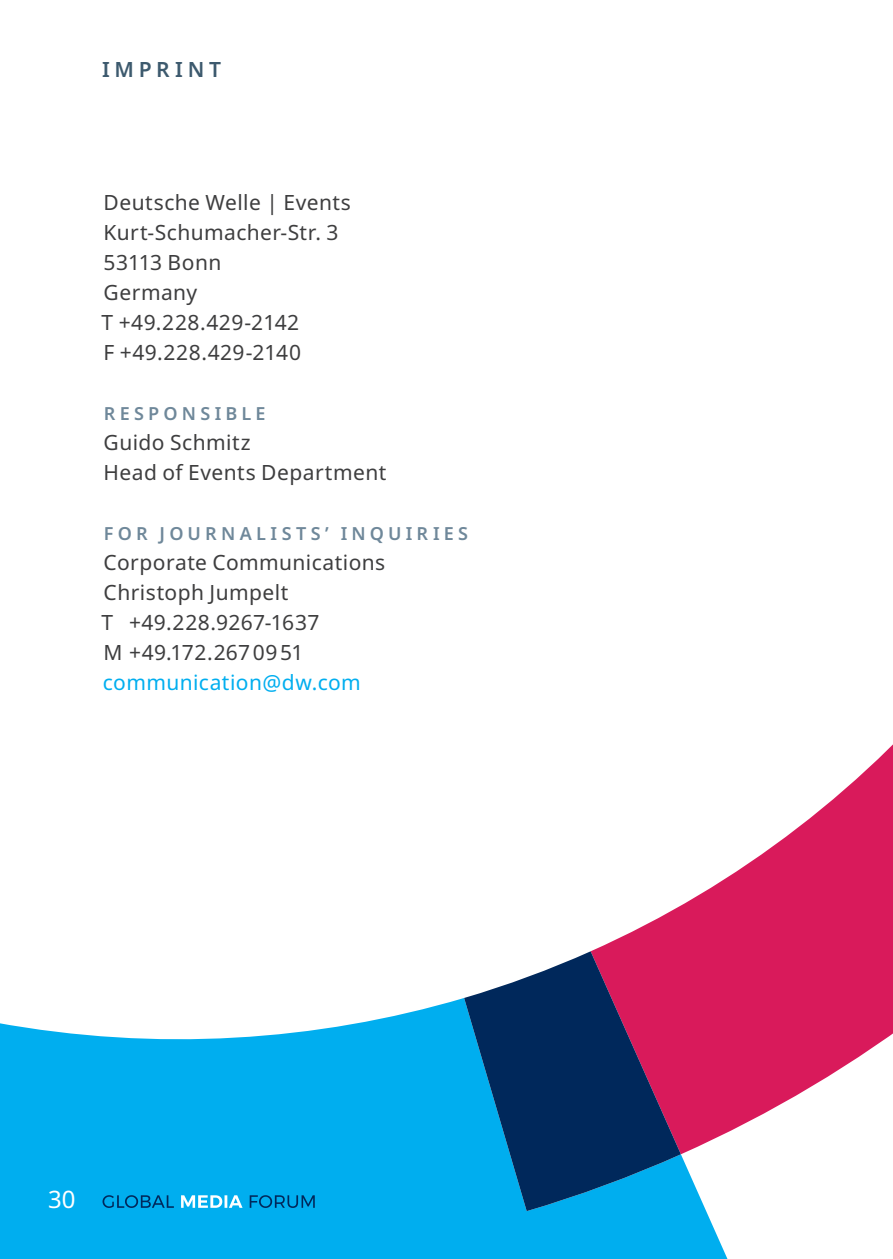
<style>
.page{position:relative;width:893px;height:1259px;background:#fff}
.page>*{position:absolute;margin:0;border:0;box-sizing:border-box;transform-origin:0 0}
.t1{font:24px "Noto Sans";color:#fff}
.t2{font:21px/30px "Noto Sans";letter-spacing:.02em;color:#3e3e3f}
.t3{font:21px "Noto Sans";letter-spacing:.02em;color:#00aeef}
.t4{font:600 21px "Noto Sans";letter-spacing:.225em;color:#3d5a6e}
.t5{font:600 18px "Noto Sans";letter-spacing:.23em;color:#6f889a}
</style>
<div class="page">
<svg style="left:591px;top:744px;width:302px;height:333px;fill:#d91a5b"></svg>
<svg style="left:0;top:975px;width:827px;height:284px;fill:#00aeef"></svg>
<svg style="left:464px;top:951px;width:217px;height:260px;background:#304d82"></svg>
<svg style="left:250px;top:1195px;width:65px;height:13px"></svg>
<svg style="left:181px;top:1195px;width:62px;height:12px"></svg>
<svg style="left:103px;top:1195px;width:71px;height:13px"></svg>
<p class="t4" style="left:102px;top:54px;width:121px">IMPRINT</p>
<p class="t2" style="left:102px;top:187px;width:251px">Deutsche Welle | Events<br>Kurt-Schumacher-Str. 3<br>53113 Bonn<br>Germany<br>T +49.228.429-2142<br>F +49.228.429-2140</p>
<p class="t5" style="left:104px;top:400px;width:163px">RESPONSIBLE</p>
<p class="t2" style="left:104px;top:427px;width:284px">Guido Schmitz<br>Head of Events Department</p>
<p class="t5" style="left:104px;top:520px;width:365px">FOR JOURNALISTS’ INQUIRIES</p>
<p class="t2" style="left:102px;top:547px;width:285px">Corporate Communications<br>Christoph Jumpelt<br>T +49.228.9267-1637<br>M +49.172.2670951</p>
<p class="t3" style="left:103px;top:667px;width:259px">communication@dw.com</p>
<p class="t1" style="left:48px;top:1182px;width:29px">30</p>
</div>
